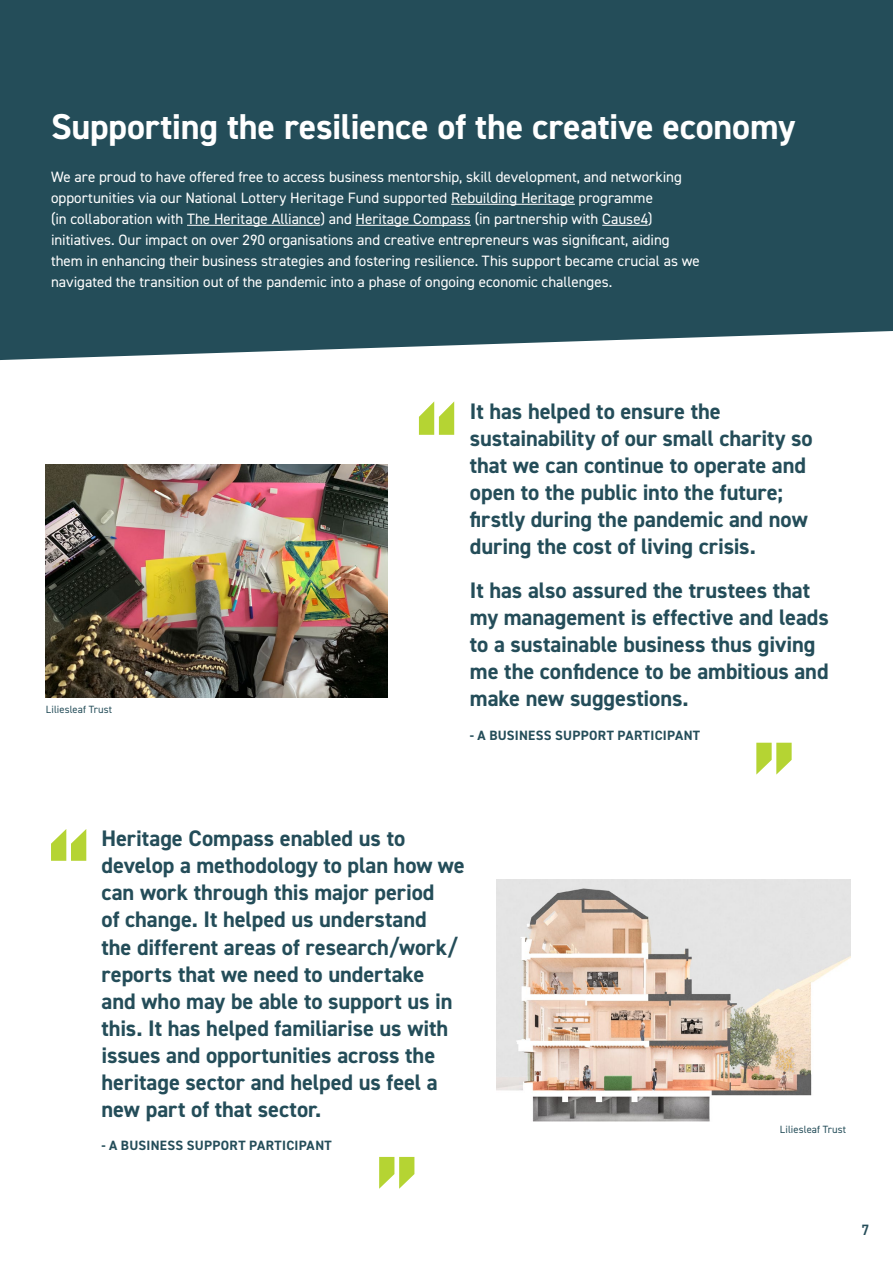
<style>
.page{position:relative;width:893px;height:1263px;background:#fff}
.page>*{position:absolute;margin:0;border:0;box-sizing:border-box;transform-origin:0 0}
.t1{font:700 36px "DIN2014";letter-spacing:-.005em;color:#fff}
.t2{font:700 22.5px/27px "DIN2014";letter-spacing:-.005em;color:#244d59}
.t3{font:15px/21px "DIN2014";color:#fff}
.t4{font:600 15px "DIN2014";color:#244d59}
.t5{font:700 13.5px "DIN2014";letter-spacing:.02em;color:#244d59}
.t6{font:10.5px "DIN2014";letter-spacing:.01em;color:#244d59}
</style>
<div class="page">
<div style="left:0;top:0;width:893px;height:360px;background:#244d59"></div>
<hr style="left:451px;top:204px;width:124px;height:1px;background:#fff">
<hr style="left:187px;top:225px;width:133px;height:1px;background:#fff">
<hr style="left:356px;top:225px;width:115px;height:1px;background:#fff">
<hr style="left:602px;top:225px;width:46px;height:1px;background:#fff">
<img style="left:46px;top:464px;width:342px;height:233px">
<img style="left:496px;top:879px;width:355px;height:243px">
<svg style="left:419px;top:401px;width:35px;height:34px"></svg>
<svg style="left:756px;top:743px;width:36px;height:31px"></svg>
<svg style="left:51px;top:829px;width:35px;height:32px"></svg>
<svg style="left:379px;top:1157px;width:35px;height:32px"></svg>
<h1 class="t1" style="left:51px;top:102px;width:746px">Supporting the resilience of the creative economy</h1>
<p class="t3" style="left:51px;top:166px;width:650px">We are proud to have offered free to access business mentorship, skill development, and networking opportunities via our National Lottery Heritage Fund supported Rebuilding Heritage programme<br>(in collaboration with The Heritage Alliance) and Heritage Compass (in partnership with Cause4) initiatives. Our impact on over 290 organisations and creative entrepreneurs was significant, aiding them in enhancing their business strategies and fostering resilience. This support became crucial as we navigated the transition out of the pandemic into a phase of ongoing economic challenges.</p>
<p class="t6" style="left:46px;top:703px;width:68px">Liliesleaf Trust</p>
<p class="t2" style="left:470px;top:397px;width:344px">It has helped to ensure the sustainability of our small charity so that we can continue to operate and open to the public into the future; firstly during the pandemic and now during the cost of living crisis.</p>
<p class="t2" style="left:470px;top:576px;width:361px">It has also assured the trustees that my management is effective and leads to a sustainable business thus giving me the confidence to be ambitious and make new suggestions.</p>
<p class="t5" style="left:470px;top:726px;width:232px">- A BUSINESS SUPPORT PARTICIPANT</p>
<p class="t2" style="left:102px;top:825px;width:365px">Heritage Compass enabled us to develop a methodology to plan how we can work through this major period<br>of change. It helped us understand<br>the different areas of research/work/ reports that we need to undertake<br>and who may be able to support us in this. It has helped familiarise us with issues and opportunities across the heritage sector and helped us feel a new part of that sector.</p>
<p class="t5" style="left:102px;top:1136px;width:232px">- A BUSINESS SUPPORT PARTICIPANT</p>
<p class="t6" style="left:780px;top:1122px;width:68px">Liliesleaf Trust</p>
<p class="t4" style="left:861px;top:1219px;width:9px">7</p>
</div>
